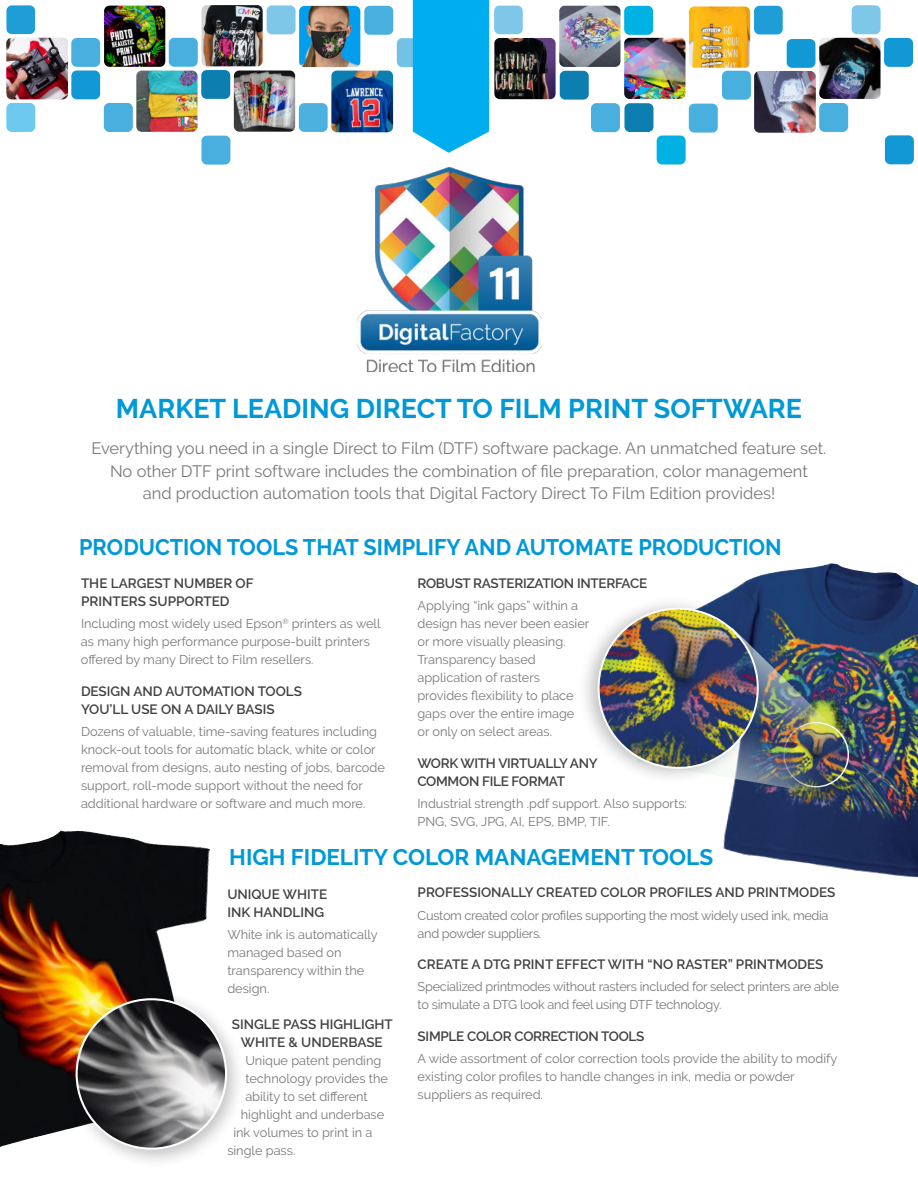
<style>
.page{position:relative;width:918px;height:1188px;background:#fff}
.page>*{position:absolute;margin:0;border:0;box-sizing:border-box;transform-origin:0 0}
.t1{font:700 27px "Raleway";color:#0099d8}
.t2{font:700 22.5px "Raleway";color:#0099d8;scale:.96 1}
.t3{font:700 22.5px "Raleway";color:#0099d8}
.t4{font:16.5px/22.5px "Raleway";color:#77787b;text-align:center}
.t5{font:600 13.5px/18px "Raleway";color:#414042}
.t6{font:600 13.5px/18px "Raleway";letter-spacing:-.02em;color:#414042}
.t7{font:12.75px/18px "Raleway";color:#77787b}
.t8{font:12.75px/18px "Raleway";letter-spacing:-.02em;color:#77787b}
.t9{font:12.75px/18px "Raleway";letter-spacing:-.025em;color:#77787b}
</style>
<div class="page">
<img style="left:358px;top:167px;width:183px;height:205px">
<div style="left:852px;top:5px;width:29px;height:29px;background:#7fc7e8;border-radius:5px"></div>
<div style="left:71px;top:38px;width:29px;height:29px;background:#48afde;border-radius:5px"></div>
<div style="left:71px;top:71px;width:29px;height:28px;background:#1298d5;border-radius:5px"></div>
<div style="left:201px;top:136px;width:29px;height:29px;background:#48afde;border-radius:5px"></div>
<div style="left:364px;top:6px;width:29px;height:29px;background:#48afde;border-radius:5px"></div>
<svg style="left:397px;top:38px;width:29px;height:29px"></svg>
<div style="left:494px;top:6px;width:29px;height:28px;background:#7fc7e8;border-radius:5px"></div>
<div style="left:201px;top:70px;width:29px;height:29px;background:#0c7eb0;border-radius:5px"></div>
<div style="left:6px;top:5px;width:29px;height:29px;background:#1e9dd7;border-radius:5px"></div>
<div style="left:591px;top:103px;width:29px;height:29px;background:#48afde;border-radius:5px"></div>
<div style="left:6px;top:103px;width:29px;height:29px;background:#6ec9f0;border-radius:5px"></div>
<div style="left:624px;top:103px;width:29px;height:29px;background:#0c7eb0;border-radius:5px"></div>
<div style="left:560px;top:71px;width:29px;height:29px;background:#0c7eb0;border-radius:5px"></div>
<div style="left:299px;top:103px;width:29px;height:29px;background:#4db1df;border-radius:5px"></div>
<div style="left:754px;top:6px;width:29px;height:28px;background:#1e9dd7;border-radius:5px"></div>
<div style="left:624px;top:6px;width:29px;height:29px;background:#00b2e4;border-radius:5px"></div>
<div style="left:657px;top:136px;width:29px;height:28px;background:#00b2e4;border-radius:5px"></div>
<div style="left:885px;top:135px;width:29px;height:29px;background:#1298d5;border-radius:5px"></div>
<div style="left:169px;top:38px;width:29px;height:29px;background:#48afde;border-radius:5px"></div>
<div style="left:267px;top:5px;width:29px;height:29px;background:#7fc7e8;border-radius:5px"></div>
<div style="left:689px;top:104px;width:29px;height:29px;background:#48afde;border-radius:5px"></div>
<img style="left:233px;top:70px;width:63px;height:62px">
<img style="left:559px;top:5px;width:72px;height:62px">
<img style="left:6px;top:30px;width:68px;height:70px">
<img style="left:85px;top:70px;width:113px;height:62px">
<img style="left:281px;top:5px;width:95px;height:84px">
<img style="left:189px;top:5px;width:90px;height:75px">
<img style="left:489px;top:37px;width:72px;height:70px">
<img style="left:780px;top:9px;width:134px;height:138px">
<img style="left:689px;top:6px;width:66px;height:62px">
<img style="left:712px;top:35px;width:164px;height:112px">
<img style="left:620px;top:32px;width:70px;height:67px">
<img style="left:100px;top:5px;width:69px;height:78px">
<img style="left:325px;top:60px;width:79px;height:73px">
<svg style="left:413px;top:0;width:76px;height:153px"></svg>
<img style="left:0;top:831px;width:210px;height:316px">
<div style="left:66px;top:988px;width:181px;height:181px;background:#000;opacity:.25"></div>
<img style="left:77px;top:999px;width:149px;height:150px;border-radius:75px">
<img style="left:723px;top:563px;width:195px;height:315px">
<div style="left:576px;top:595px;width:191px;height:191px;background:#000;opacity:.25"></div>
<img style="left:590px;top:601px;width:264px;height:194px">
<h1 class="t1" style="left:116px;top:399px;width:688px">MARKET LEADING DIRECT TO FILM PRINT SOFTWARE</h1>
<p class="t4" style="left:92px;top:439px;width:736px">Everything you need in a single Direct to Film (DTF) software package. An unmatched feature set.<br>No other DTF print software includes the combination of file preparation, color management<br>and production automation tools that Digital Factory Direct To Film Edition provides!</p>
<h2 class="t2" style="left:79px;top:539px;width:733px">PRODUCTION TOOLS THAT SIMPLIFY AND AUTOMATE PRODUCTION</h2>
<p class="t5" style="left:81px;top:574px;width:174px">THE LARGEST NUMBER OF<br>PRINTERS SUPPORTED</p>
<p class="t7" style="left:81px;top:616px;width:301px">Including most widely used Epson<sup>®</sup> printers as well as many high performance purpose-built printers offered by many Direct to Film resellers.</p>
<p class="t5" style="left:81px;top:682px;width:223px">DESIGN AND AUTOMATION TOOLS<br>YOU’LL USE ON A DAILY BASIS</p>
<p class="t7" style="left:81px;top:722px;width:305px">Dozens of valuable, time-saving features including knock-out tools for automatic black, white or color removal from designs, auto nesting of jobs, barcode support, roll-mode support without the need for additional hardware or software and much more.</p>
<p class="t6" style="left:417px;top:574px;width:231px">ROBUST RASTERIZATION INTERFACE</p>
<p class="t7" style="left:417px;top:598px;width:173px">Applying “ink gaps” within a design has never been easier or more visually pleasing.<br>Transparency based application of rasters provides flexibility to place gaps over the entire image or only on select areas.</p>
<p class="t6" style="left:417px;top:754px;width:182px">WORK WITH VIRTUALLY ANY<br>COMMON FILE FORMAT</p>
<p class="t7" style="left:417px;top:796px;width:271px">Industrial strength .pdf support. Also supports:<br>PNG, SVG, JPG, AI, EPS, BMP, TIF.</p>
<h2 class="t3" style="left:229px;top:848px;width:485px">HIGH FIDELITY COLOR MANAGEMENT TOOLS</h2>
<p class="t5" style="left:227px;top:885px;width:101px">UNIQUE WHITE<br>INK HANDLING</p>
<p class="t7" style="left:227px;top:927px;width:152px">White ink is automatically managed based on transparency within the design.</p>
<p class="t5" style="left:232px;top:1016px;width:162px;text-align:center">SINGLE PASS HIGHLIGHT<br>WHITE &amp; UNDERBASE</p>
<p class="t7" style="left:245px;top:1053px;width:138px">Unique patent pending</p>
<p class="t7" style="left:245px;top:1071px;width:144px">technology provides the</p>
<p class="t7" style="left:245px;top:1088px;width:124px">ability to set different</p>
<p class="t7" style="left:241px;top:1107px;width:145px">highlight and underbase</p>
<p class="t7" style="left:233px;top:1125px;width:141px">ink volumes to print in a</p>
<p class="t7" style="left:227px;top:1143px;width:70px">single pass.</p>
<p class="t5" style="left:418px;top:884px;width:419px">PROFESSIONALLY CREATED COLOR PROFILES AND PRINTMODES</p>
<p class="t9" style="left:418px;top:906px;width:412px">Custom created color profiles supporting the most widely used ink, media and powder suppliers.</p>
<p class="t5" style="left:418px;top:956px;width:407px">CREATE A DTG PRINT EFFECT WITH “NO RASTER” PRINTMODES</p>
<p class="t8" style="left:418px;top:978px;width:423px">Specialized printmodes without rasters included for select printers are able to simulate a DTG look and feel using DTF technology.</p>
<p class="t6" style="left:418px;top:1027px;width:228px">SIMPLE COLOR CORRECTION TOOLS</p>
<p class="t7" style="left:418px;top:1051px;width:421px">A wide assortment of color correction tools provide the ability to modify existing color profiles to handle changes in ink, media or powder suppliers as required.</p>
</div>
